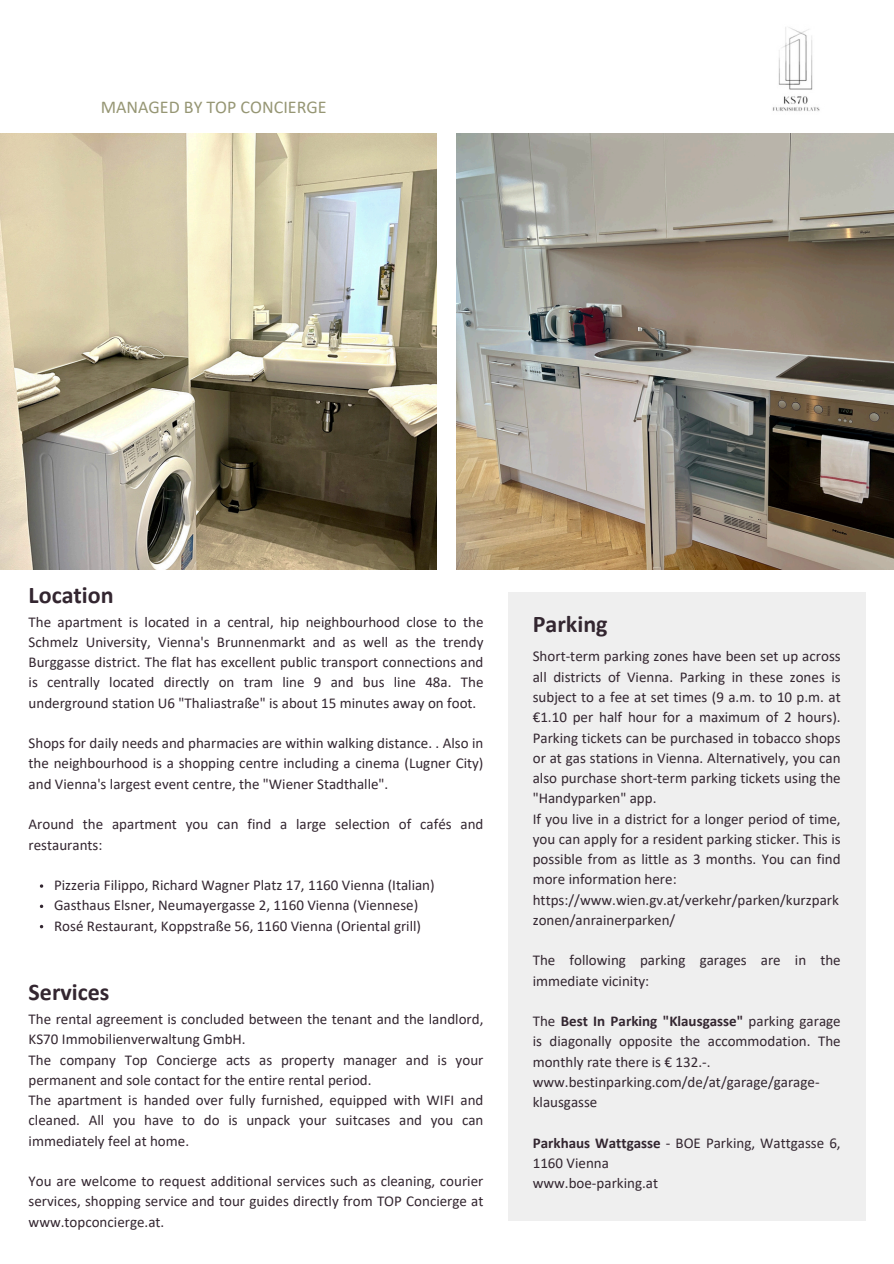
<style>
.page{position:relative;width:894px;height:1264px;background:#fff}
.page>*{position:absolute;margin:0;border:0;box-sizing:border-box;transform-origin:0 0}
.t1{font:700 24px "Calibri";color:#332630}
.t2{font:18px "Calibri";color:#969674}
.t3{font:15px/20.2px "Calibri";color:#332630;text-align:justify}
.s1{font-weight:700}
</style>
<div class="page">
<div style="left:507px;top:592px;width:358px;height:629px;background:#efefef"></div>
<img style="left:772px;top:27px;width:48px;height:84px">
<img style="left:456px;top:133px;width:437px;height:437px">
<img style="left:0;top:133px;width:436px;height:437px">
<svg style="left:40px;top:904px;width:3px;height:4px"></svg>
<p class="t2" style="left:101px;top:99px;width:227px">MANAGED BY TOP CONCIERGE</p>
<p class="t1" style="left:29px;top:585px;width:86px">Location</p>
<p class="t3" style="left:29px;top:612px;width:456px">The apartment is located in a central, hip neighbourhood close to the Schmelz University, Vienna's Brunnenmarkt and as well as the trendy Burggasse district. The flat has excellent public transport connections and is centrally located directly on tram line 9 and bus line 48a. The underground station U6 "Thaliastraße" is about 15 minutes away on foot.</p>
<p class="t3" style="left:29px;top:734px;width:456px">Shops for daily needs and pharmacies are within walking distance. . Also in the neighbourhood is a shopping centre including a cinema (Lugner City) and Vienna's largest event centre, the "Wiener Stadthalle".</p>
<h1 class="t3" style="left:29px;top:815px;width:456px">Around the apartment you can find a large selection of cafés and restaurants:</h1>
<p class="t3" style="left:54px;top:876px;width:382px">Pizzeria Filippo, Richard Wagner Platz 17, 1160 Vienna (Italian)</p>
<p class="t3" style="left:54px;top:896px;width:365px">Gasthaus Elsner, Neumayergasse 2, 1160 Vienna (Viennese)</p>
<p class="t3" style="left:54px;top:916px;width:368px">Rosé Restaurant, Koppstraße 56, 1160 Vienna (Oriental grill)</p>
<p class="t1" style="left:29px;top:982px;width:82px">Services</p>
<p class="t3" style="left:29px;top:1010px;width:456px">The rental agreement is concluded between the tenant and the landlord,<br>KS70 Immobilienverwaltung GmbH.</p>
<p class="t3" style="left:29px;top:1050px;width:456px">The company Top Concierge acts as property manager and is your permanent and sole contact for the entire rental period.</p>
<p class="t3" style="left:29px;top:1091px;width:456px">The apartment is handed over fully furnished, equipped with WIFI and cleaned. All you have to do is unpack your suitcases and you can immediately feel at home.</p>
<p class="t3" style="left:29px;top:1172px;width:456px">You are welcome to request additional services such as cleaning, courier services, shopping service and tour guides directly from TOP Concierge at www.topconcierge.at.</p>
<p class="t1" style="left:532px;top:613px;width:76px">Parking</p>
<p class="t3" style="left:532px;top:647px;width:309px">Short-term parking zones have been set up across all districts of Vienna. Parking in these zones is subject to a fee at set times (9 a.m. to 10 p.m. at €1.10 per half hour for a maximum of 2 hours).<br>Parking tickets can be purchased in tobacco shops or at gas stations in Vienna. Alternatively, you can also purchase short-term parking tickets using the "Handyparken" app.</p>
<p class="t3" style="left:532px;top:809px;width:309px">If you live in a district for a longer period of time, you can apply for a resident parking sticker. This is possible from as little as 3 months. You can find more information here:</p>
<p class="t3" style="left:532px;top:890px;width:307px">https://www.wien.gv.at/verkehr/parken/kurzpark zonen/anrainerparken/</p>
<p class="t3" style="left:532px;top:951px;width:309px">The following parking garages are in the immediate vicinity:</p>
<p class="t3" style="left:532px;top:1012px;width:309px">The <span class="s1">Best In Parking "Klausgasse"</span> parking garage is diagonally opposite the accommodation. The monthly rate there is € 132.-.</p>
<p class="t3" style="left:532px;top:1073px;width:288px">www.bestinparking.com/de/at/garage/garage&shy;klausgasse</p>
<p class="t3" style="left:532px;top:1133px;width:309px"><span class="s1">Parkhaus Wattgasse</span> - BOE Parking, Wattgasse 6,<br>1160 Vienna</p>
<p class="t3" style="left:532px;top:1174px;width:127px">www.boe-parking.at</p>
</div>
